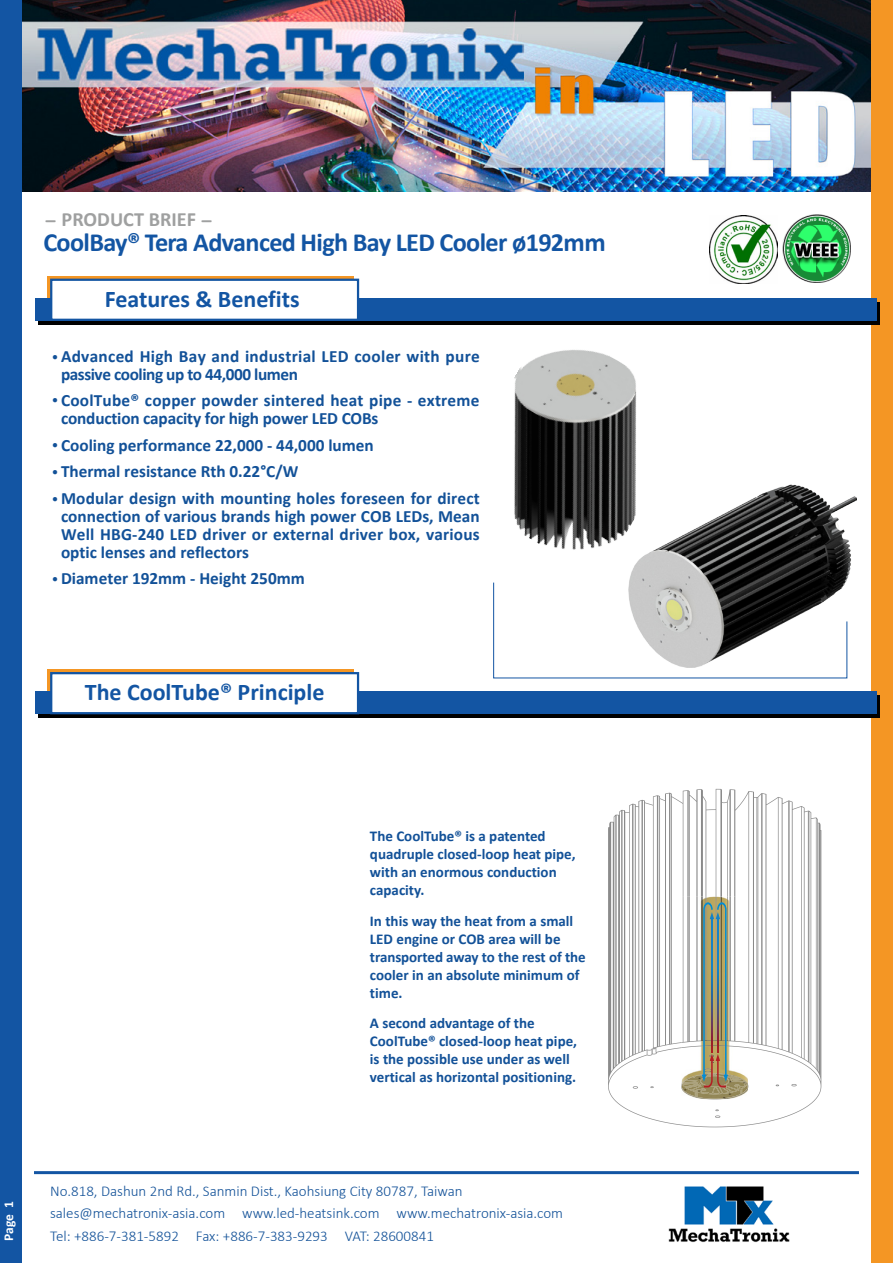
<style>
.page{position:relative;width:893px;height:1263px;background:#fff}
.page>*{position:absolute;margin:0;border:0;box-sizing:border-box;transform-origin:0 0}
.t1{font:700 26.25px "Calibri";letter-spacing:-.025em;color:#1355a3}
.t2{font:700 24px "Calibri";color:#1355a3}
.t3{font:700 20.25px "Calibri";color:#9fa0a0;scale:2 1}
.t4{font:700 17.25px/18px "Calibri";color:#125198}
.t5{font:700 15px/18px "Calibri";color:#125198}
.t6{font:300 15px/22.5px "Calibri";color:#125198}
.t7{font:700 13.5px "Calibri";color:#fff}
.t8{font:700 12px "Calibri";color:#125198}
</style>
<div class="page">
<img style="left:21px;top:0;width:851px;height:191px">
<div style="left:872px;top:0;width:21px;height:1263px;background:#f49624"></div>
<div style="left:0;top:0;width:21px;height:1263px;background:#1355a3"></div>
<hr style="left:34px;top:1171px;width:825px;height:3px;background:#1355a3">
<img style="left:668px;top:1186px;width:122px;height:57px">
<img style="left:709px;top:216px;width:68px;height:68px">
<img style="left:782px;top:214px;width:69px;height:69px">
<svg style="left:47px;top:276px;width:307px;height:22px"></svg>
<div style="left:47px;top:669px;width:307px;height:41px;background:#f49624"></div>
<svg style="left:38px;top:302px;width:842px;height:22px;background:#030e1b"></svg>
<div style="left:38px;top:695px;width:842px;height:23px;background:#000"></div>
<div style="left:35px;top:298px;width:842px;height:22px;background:#1355a3"></div>
<div style="left:35px;top:691px;width:842px;height:23px;background:#1355a3"></div>
<div style="left:50px;top:279px;width:309px;height:42px;background:#fff;border:2px solid #1355a3"></div>
<div style="left:50px;top:672px;width:309px;height:42px;background:#fff;border:2px solid #1355a3"></div>
<svg style="left:493px;top:582px;width:355px;height:97px"></svg>
<img style="left:514px;top:350px;width:122px;height:200px">
<img style="left:628px;top:484px;width:229px;height:184px">
<svg style="left:608px;top:789px;width:213px;height:338px"></svg>
<img style="left:681px;top:896px;width:67px;height:177px">
<img style="left:681px;top:1073px;width:67px;height:26px">
<svg style="left:702px;top:902px;width:26px;height:185px;background:#898f74"></svg>
<p class="t3" style="left:45px;top:205px;width:86px">- PRODUCT BRIEF -</p>
<h1 class="t1" style="left:43px;top:224px;width:564px">CoolBay® Tera Advanced High Bay LED Cooler ø192mm</h1>
<p class="t2" style="left:105px;top:282px;width:196px">Features &amp; Benefits</p>
<p class="t4" style="left:61px;top:347px;width:420px">Advanced High Bay and industrial LED cooler with pure passive cooling up to 44,000 lumen</p>
<p class="t4" style="left:61px;top:391px;width:420px">CoolTube® copper powder sintered heat pipe - extreme conduction capacity for high power LED COBs</p>
<p class="t4" style="left:61px;top:436px;width:314px">Cooling performance 22,000 - 44,000 lumen</p>
<p class="t4" style="left:61px;top:462px;width:239px">Thermal resistance Rth 0.22°C/W</p>
<p class="t4" style="left:61px;top:489px;width:420px;text-align:justify">Modular design with mounting holes foreseen for direct connection of various brands high power COB LEDs, Mean Well HBG-240 LED driver or external driver box, various optic lenses and reflectors</p>
<p class="t4" style="left:61px;top:569px;width:245px">Diameter 192mm - Height 250mm</p>
<p class="t8" style="left:52px;top:348px;width:7px">•</p>
<p class="t8" style="left:52px;top:392px;width:7px">•</p>
<p class="t8" style="left:52px;top:437px;width:7px">•</p>
<p class="t8" style="left:52px;top:464px;width:7px">•</p>
<p class="t8" style="left:52px;top:490px;width:7px">•</p>
<p class="t8" style="left:52px;top:570px;width:7px">•</p>
<p class="t2" style="left:85px;top:675px;width:241px">The CoolTube® Principle</p>
<p class="t5" style="left:370px;top:827px;width:207px">The CoolTube® is a patented quadruple closed-loop heat pipe, with an enormous conduction capacity.</p>
<p class="t5" style="left:370px;top:911px;width:217px">In this way the heat from a small<br>LED engine or COB area will be transported away to the rest of the cooler in an absolute minimum of time.</p>
<p class="t5" style="left:370px;top:1014px;width:209px">A second advantage of the<br>CoolTube® closed-loop heat pipe, is the possible use under as well vertical as horizontal positioning.</p>
<p class="t7" style="left:-1px;top:1241px;width:41px;rotate:-90deg">Page 1</p>
<p class="t6" style="left:50px;top:1179px;width:515px">No.818, Dashun 2nd Rd., Sanmin Dist., Kaohsiung City 80787, Taiwan sales@mechatronix-asia.com www.led-heatsink.com www.mechatronix-asia.com<br>Tel: +886-7-381-5892 Fax: +886-7-383-9293 VAT: 28600841</p>
</div>
